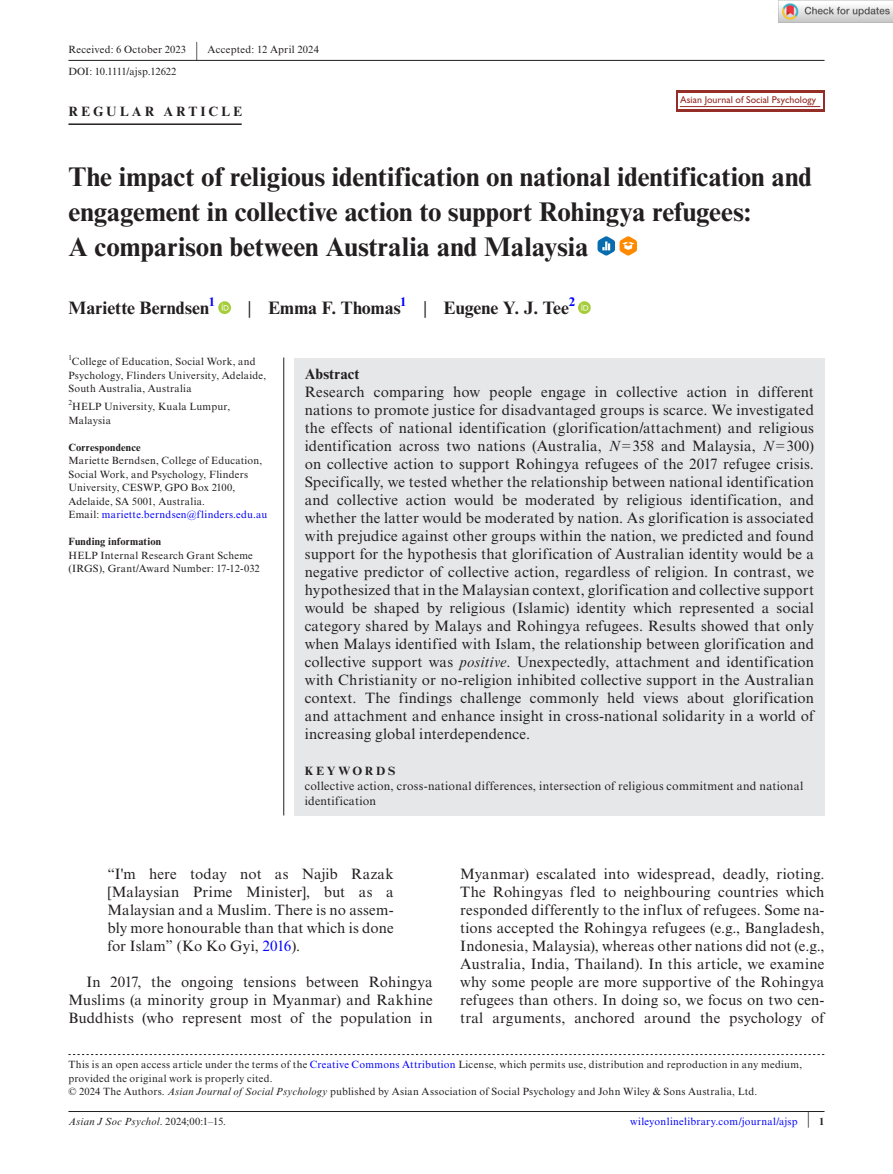
<style>
.page{position:relative;width:893px;height:1174px;background:#fff}
.page>*{position:absolute;margin:0;border:0;box-sizing:border-box;transform-origin:0 0}
.t1{font:700 27px/34.5px "Times New Roman MT Std";letter-spacing:-.005em;color:#231f20}
.t2{font:700 18px "Times New Roman MT Std";letter-spacing:.005em;color:#231f20}
.t3{font:17.4px "Times New Roman MT Std";color:#231f20;scale:.61 1}
.t4{font:15px/18px "Times New Roman MT Std";letter-spacing:.01em;color:#231f20;text-align:justify}
.t5{font:700 15px "Times New Roman MT Std";letter-spacing:.005em;color:#231f20}
.t6{font:700 13.5px "Times New Roman MT Std";letter-spacing:.225em;color:#231f20}
.t7{font:700 12.6px "Times New Roman MT Std";color:#00f}
.t8{font:12px/15px "Times New Roman MT Std";letter-spacing:.02em;color:#231f20}
.t9{font:700 12px "Times New Roman MT Std";letter-spacing:.23em;color:#231f20}
.t10{font:10.5px/13.5px "Times New Roman MT Std";letter-spacing:.025em;color:#231f20}
.t11{font:10.5px "Times New Roman MT Std";letter-spacing:.025em;color:#00f}
.t12{font:700 10.5px "Times New Roman MT Std";letter-spacing:.02em;color:#231f20}
.t13{font:italic 10.5px "Times New Roman MT Std";letter-spacing:.025em;color:#231f20}
.t14{font:9.9px "Gill Sans";color:#952d26}
.s1{font-size:19.65px}
.s2{font-weight:400}
.s3{color:#00f}
.s4{font-style:italic}
.s5{font-family:"Times New Roman"}
.s6{font-style:normal}
</style>
<div class="page">
<hr style="left:68px;top:1111px;width:756px;height:1px;background:#231f20">
<svg style="left:676px;top:91px;width:148px;height:21px"></svg>
<div style="left:678px;top:94px;width:144px;height:15px;background:#fff"></div>
<hr style="left:680px;top:106px;width:140px;height:1px;background:#952e26">
<hr style="left:68px;top:60px;width:756px;height:1px;background:#231f20">
<hr style="left:68px;top:123px;width:174px;height:2px;background:#231f20">
<svg style="left:598px;top:236px;width:39px;height:19px"></svg>
<svg style="left:218px;top:301px;width:13px;height:13px"></svg>
<svg style="left:222px;top:303px;width:7px;height:7px"></svg>
<svg style="left:578px;top:301px;width:13px;height:13px"></svg>
<svg style="left:581px;top:303px;width:7px;height:7px"></svg>
<svg style="left:68px;top:1054px;width:756px;height:1px"></svg>
<div style="left:294px;top:357px;width:530px;height:458px;background:#e6e7e9"></div>
<hr style="left:283px;top:357px;width:1px;height:458px;background:#231f20">
<img style="left:779px;top:0;width:114px;height:23px">
<p class="t10" style="left:68px;top:39px;width:252px;line-height:22.2px">Received: 6 October 2023 <span class="s1">|</span> Accepted: 12 April 2024<br>DOI: 10.1111/ajsp.12622</p>
<p class="t6" style="left:68px;top:103px;width:175px">REGULAR ARTICLE</p>
<p class="t14" style="left:680px;top:94px;width:137px">Asian Journal of Social Psychology</p>
<h1 class="t1" style="left:68px;top:159px;width:745px">The impact of religious identification on national identification and engagement in collective action to support Rohingya refugees:<br>A comparison between Australia and Malaysia</h1>
<p class="t2" style="left:68px;top:297px;width:142px">Mariette Berndsen</p>
<p class="t7" style="left:209px;top:294px;width:8px">1</p>
<p class="t2" style="left:248px;top:297px;width:154px"><span class="s2">|</span> Emma F. Thomas</p>
<p class="t7" style="left:400px;top:294px;width:8px">1</p>
<p class="t2" style="left:423px;top:297px;width:147px"><span class="s2">|</span> Eugene Y. J. Tee</p>
<p class="t7" style="left:569px;top:294px;width:8px">2</p>
<p class="t10" style="left:68px;top:355px;width:199px"><sup>1</sup>College of Education, Social Work, and<br>Psychology, Flinders University, Adelaide,<br>South Australia, Australia</p>
<p class="t10" style="left:68px;top:400px;width:163px"><sup>2</sup>HELP University, Kuala Lumpur,<br>Malaysia</p>
<p class="t12" style="left:68px;top:440px;width:74px">Correspondence</p>
<p class="t10" style="left:68px;top:454px;width:200px">Mariette Berndsen, College of Education, Social Work, and Psychology, Flinders University, CESWP, GPO Box 2100, Adelaide, SA 5001, Australia.<br>Email: <span class="s3">mariette.berndsen@flinders.edu.au</span></p>
<p class="t12" style="left:68px;top:535px;width:94px">Funding information</p>
<p class="t10" style="left:68px;top:548px;width:193px">HELP Internal Research Grant Scheme (IRGS), Grant/Award Number: 17-12-032</p>
<p class="t5" style="left:305px;top:364px;width:56px">Abstract</p>
<p class="t4" style="left:305px;top:383px;width:511px">Research comparing how people engage in collective action in different nations to promote justice for disadvantaged groups is scarce. We investigated the effects of national identification (glorification/attachment) and religious identification across two nations (Australia, <span class="s4">N</span><span class="s5">=</span>358 and Malaysia, <span class="s4">N</span><span class="s5">=</span>300) on collective action to support Rohingya refugees of the 2017 refugee crisis.<br>Specifically, we tested whether the relationship between national identification and collective action would be moderated by religious identification, and whether the latter would be moderated by nation. As glorification is associated with prejudice against other groups within the nation, we predicted and found support for the hypothesis that glorification of Australian identity would be a negative predictor of collective action, regardless of religion. In contrast, we hypothesized that in the Malaysian context, glorification and collective support would be shaped by religious (Islamic) identity which represented a social category shared by Malays and Rohingya refugees. Results showed that only when Malays identified with Islam, the relationship between glorification and collective support was <span class="s4">positive</span>. Unexpectedly, attachment and identification with Christianity or no-religion inhibited collective support in the Australian context. The findings challenge commonly held views about glorification and attachment and enhance insight in cross-national solidarity in a world of increasing global interdependence.</p>
<p class="t9" style="left:305px;top:763px;width:92px">KEYWORDS</p>
<p class="t8" style="left:305px;top:778px;width:500px">collective action, cross-national differences, intersection of religious commitment and national identification</p>
<p class="t4" style="left:107px;top:865px;width:288px">“I'm here today not as Najib Razak [Malaysian Prime Minister], but as a Malaysian and a Muslim. There is no assem&shy;bly more honourable than that which is done for Islam” (Ko Ko Gyi, <span class="s3">2016</span>).</p>
<p class="t4" style="left:68px;top:973px;width:366px;text-indent:18px">In 2017, the ongoing tensions between Rohingya Muslims (a minority group in Myanmar) and Rakhine Buddhists (who represent most of the population in</p>
<p class="t4" style="left:460px;top:865px;width:366px">Myanmar) escalated into widespread, deadly, rioting.<br>The Rohingyas fled to neighbouring countries which responded differently to the influx of refugees. Some na&shy;tions accepted the Rohingya refugees (e.g., Bangladesh, Indonesia, Malaysia), whereas other nations did not (e.g., Australia, India, Thailand). In this article, we examine why some people are more supportive of the Rohingya refugees than others. In doing so, we focus on two cen&shy;tral arguments, anchored around the psychology of</p>
<p class="t10" style="left:68px;top:1058px;width:735px">This is an open access article under the terms of the <span class="s3">Creative Commons Attribution</span> License, which permits use, distribution and reproduction in any medium, provided the original work is properly cited.<br>© 2024 The Authors. <span class="s4">Asian Journal of Social Psychology</span> published by Asian Association of Social Psychology and John Wiley &amp; Sons Australia, Ltd.</p>
<p class="t13" style="left:68px;top:1115px;width:159px">Asian J Soc Psychol<span class="s6">. 2024;00:1–15.</span></p>
<p class="t3" style="left:807px;top:1108px;width:29px">| <sub>1</sub></p>
<p class="t11" style="left:630px;top:1115px;width:169px">wileyonlinelibrary.com/journal/ajsp</p>
</div>
